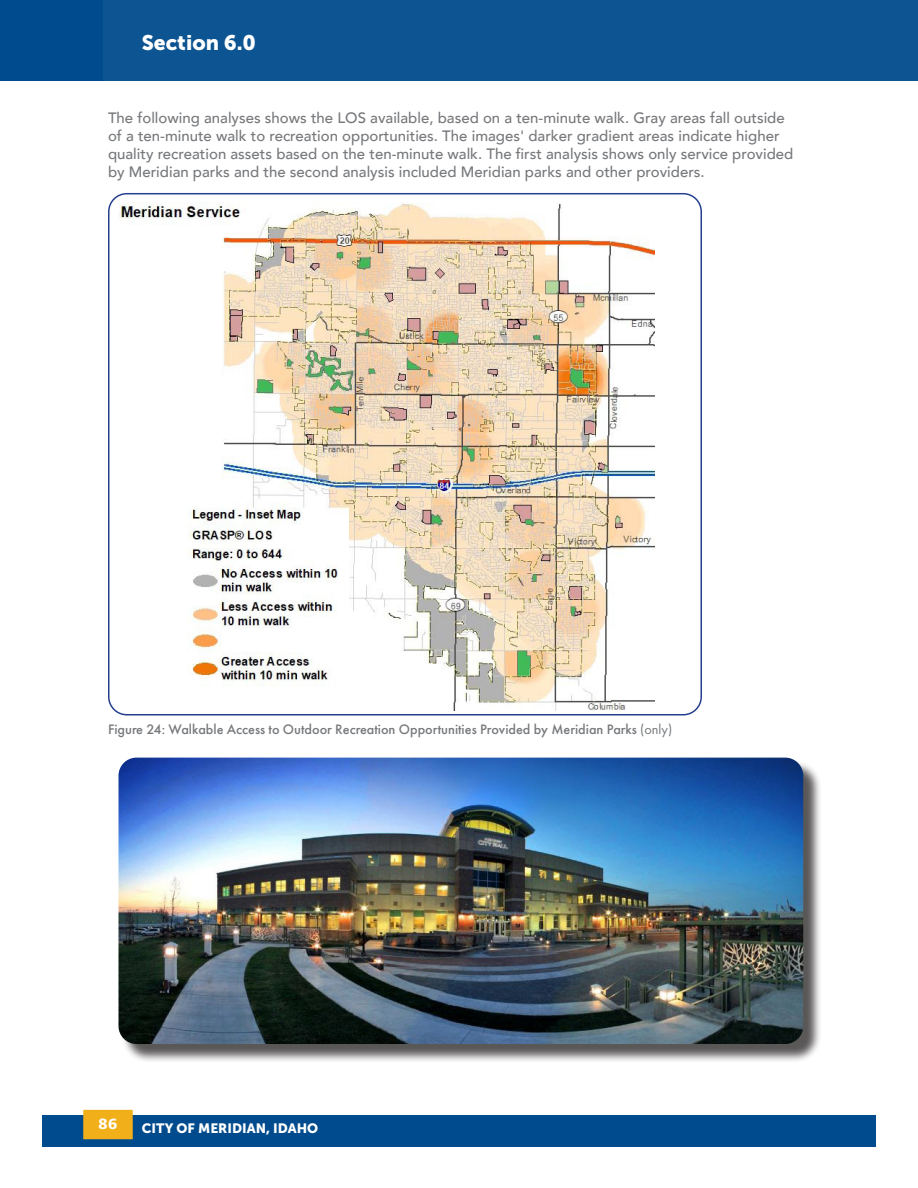
<style>
.page{position:relative;width:918px;height:1188px;background:#fff}
.page>*{position:absolute;margin:0;border:0;box-sizing:border-box;transform-origin:0 0}
.t1{font:21px "Museo Sans 900";color:#fff}
.t2{font:500 15px/18px "Avenir";color:#76787b}
.t3{font:700 15px "Bernina Sans";color:#fff}
.t4{font:500 14.25px "Futura PT";color:#76787b}
.t5{font:13.5px "Museo Sans 900";color:#fff}
.s1{font-weight:400}
</style>
<div class="page">
<div style="left:103px;top:0;width:815px;height:81px;background:#0d5492"></div>
<div style="left:0;top:0;width:103px;height:81px;background:#004b8d"></div>
<div style="left:42px;top:1142px;width:834px;height:5px;background:#004b8d"></div>
<div style="left:42px;top:1115px;width:834px;height:29px;background:#004b8d"></div>
<div style="left:83px;top:1110px;width:50px;height:29px;background:#f1af1a;border:3px solid #f1af1a"></div>
<img style="left:118px;top:202px;width:536px;height:509px">
<div style="left:108px;top:193px;width:594px;height:523px;border:2px solid #253f8e;border-radius:18px"></div>
<div style="left:121px;top:760px;width:701px;height:303px;background:#231f20;opacity:.75"></div>
<img style="left:118px;top:758px;width:685px;height:286px">
<p class="t1" style="left:142px;top:31px;width:116px">Section 6.0</p>
<p class="t2" style="left:108px;top:108px;width:687px">The following analyses shows the LOS available, based on a ten-minute walk. Gray areas fall outside of a ten-minute walk to recreation opportunities. The images' darker gradient areas indicate higher quality recreation assets based on the ten-minute walk. The first analysis shows only service provided by Meridian parks and the second analysis included Meridian parks and other providers.</p>
<p class="t4" style="left:108px;top:721px;width:566px">Figure 24: Walkable Access to Outdoor Recreation Opportunities Provided by Meridian Parks <span class="s1">(only)</span></p>
<p class="t3" style="left:98px;top:1114px;width:21px">86</p>
<p class="t5" style="left:142px;top:1121px;width:178px">CITY OF MERIDIAN, IDAHO</p>
</div>
